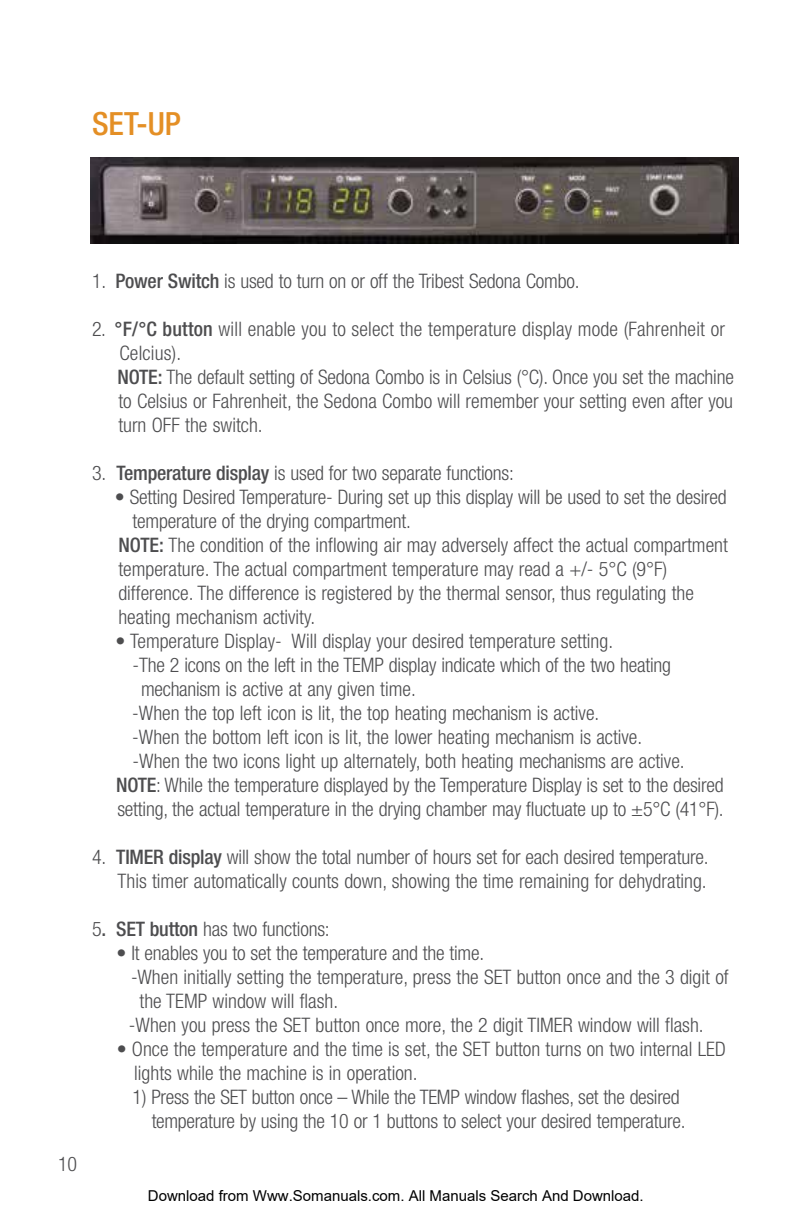
<style>
.page{position:relative;width:792px;height:1224px;background:#fff}
.page>*{position:absolute;margin:0;border:0;box-sizing:border-box;transform-origin:0 0}
.t1{font:500 condensed 32px "Helvetica Neue";color:#e48f25}
.t2{font:300 condensed 20px/24px "Helvetica Neue";color:#4d4d4f}
.t3{font:15px "Arial";color:#000}
.s1{font-weight:500}
</style>
<div class="page">
<img style="left:90px;top:157px;width:649px;height:86px">
<h1 class="t1" style="left:92px;top:105px;width:90px">SET-UP</h1>
<p class="t2" style="left:58px;top:1152px;width:21px">10</p>
<p class="t2" style="left:92px;top:269px;width:489px">1. <span class="s1">Power Switch</span> is used to turn on or off the Tribest Sedona Combo.</p>
<p class="t2" style="left:118px;top:317px;width:618px;text-indent:-26px">2. <span class="s1">°F/°C button</span> will enable you to select the temperature display mode (Fahrenheit or Celcius).<br><span class="s1">NOTE:</span> The default setting of Sedona Combo is in Celsius (°C). Once you set the machine to Celsius or Fahrenheit, the Sedona Combo will remember your setting even after you turn OFF the switch.</p>
<p class="t2" style="left:92px;top:461px;width:423px">3. <span class="s1">Temperature display</span> is used for two separate functions:</p>
<p class="t2" style="left:115px;top:485px;width:613px">• Setting Desired Temperature- During set up this display will be used to set the desired</p>
<p class="t2" style="left:133px;top:509px;width:280px">temperature of the drying compartment.</p>
<p class="t2" style="left:118px;top:533px;width:611px"><span class="s1">NOTE:</span> The condition of the inflowing air may adversely affect the actual compartment</p>
<p class="t2" style="left:118px;top:557px;width:550px">temperature. The actual compartment temperature may read a +/- 5°C (9°F)</p>
<p class="t2" style="left:118px;top:581px;width:577px">difference. The difference is registered by the thermal sensor, thus regulating the</p>
<p class="t2" style="left:118px;top:605px;width:198px">heating mechanism activity.</p>
<p class="t2" style="left:116px;top:629px;width:499px">• Temperature Display- Will display your desired temperature setting.</p>
<p class="t2" style="left:133px;top:653px;width:540px">-The 2 icons on the left in the TEMP display indicate which of the two heating</p>
<p class="t2" style="left:141px;top:677px;width:276px">mechanism is active at any given time.</p>
<p class="t2" style="left:132px;top:701px;width:469px">-When the top left icon is lit, the top heating mechanism is active.</p>
<p class="t2" style="left:132px;top:725px;width:512px">-When the bottom left icon is lit, the lower heating mechanism is active.</p>
<p class="t2" style="left:133px;top:749px;width:554px">-When the two icons light up alternately, both heating mechanisms are active.</p>
<p class="t2" style="left:116px;top:773px;width:609px"><span class="s1">NOTE</span>: While the temperature displayed by the Temperature Display is set to the desired</p>
<p class="t2" style="left:117px;top:797px;width:608px">setting, the actual temperature in the drying chamber may fluctuate up to ±5°C (41°F).</p>
<p class="t2" style="left:92px;top:845px;width:618px;text-align:right">4. <span class="s1">TIMER display</span> will show the total number of hours set for each desired temperature.<br>This timer automatically counts down, showing the time remaining for dehydrating.</p>
<p class="t2" style="left:92px;top:917px;width:239px">5<span class="s1">. SET button</span> has two functions:</p>
<p class="t2" style="left:117px;top:941px;width:369px">• It enables you to set the temperature and the time.</p>
<p class="t2" style="left:131px;top:965px;width:599px">-When initially setting the temperature, press the SET button once and the 3 digit of</p>
<p class="t2" style="left:140px;top:989px;width:200px">the TEMP window will flash.</p>
<p class="t2" style="left:129px;top:1013px;width:576px">-When you press the SET button once more, the 2 digit TIMER window will flash.</p>
<p class="t2" style="left:134px;top:1037px;width:593px;text-indent:-18px">• Once the temperature and the time is set, the SET button turns on two internal LED lights while the machine is in operation.</p>
<p class="t2" style="left:152px;top:1085px;width:535px;text-indent:-19px">1) Press the SET button once – While the TEMP window flashes, set the desired temperature by using the 10 or 1 buttons to select your desired temperature.</p>
<p class="t3" style="left:148px;top:1187px;width:497px">Download from Www.Somanuals.com. All Manuals Search And Download.</p>
</div>
